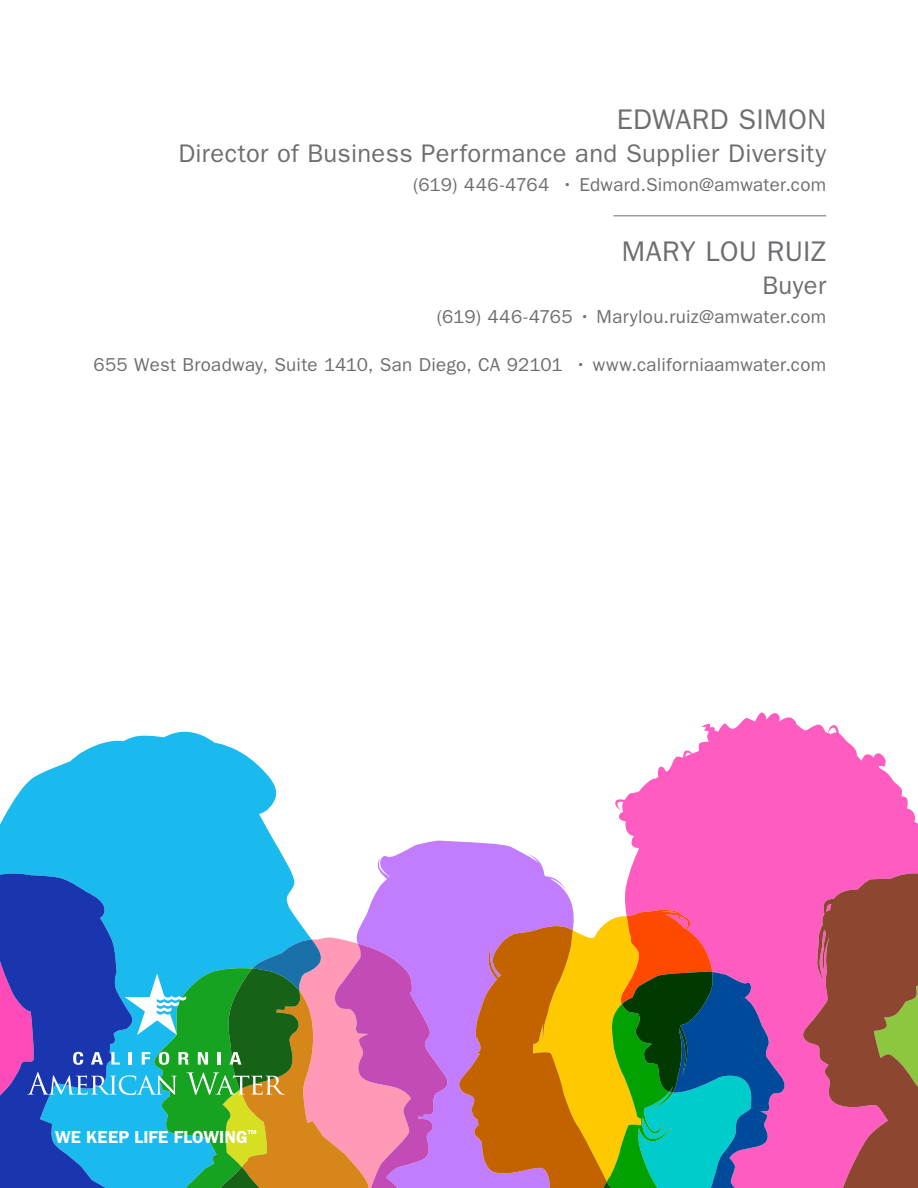
<style>
.page{position:relative;width:918px;height:1188px;background:#fff}
.page>*{position:absolute;margin:0;border:0;box-sizing:border-box;transform-origin:0 0}
.t1{font:28.5px "ITC Franklin Gothic Std";letter-spacing:.01em;color:#6d6e71}
.t2{font:25.5px "ITC Franklin Gothic Std";letter-spacing:.015em;color:#6d6e71}
.t3{font:18.75px "ITC Franklin Gothic Std";letter-spacing:.015em;color:#6d6e71}
.t4{font:600 17.55px "ITC Franklin Gothic Std";color:#fff}
</style>
<div class="page">
<svg style="left:0;top:732px;width:292px;height:142px;fill:#1abaee"></svg>
<svg style="left:615px;top:712px;width:303px;height:476px;fill:#ff5cc2"></svg>
<svg style="left:803px;top:873px;width:115px;height:315px;background:#ae555b"></svg>
<svg style="left:377px;top:841px;width:243px;height:347px;fill:#c27dff"></svg>
<svg style="left:458px;top:910px;width:328px;height:278px;background:#997e5a"></svg>
<hr style="left:613px;top:215px;width:213px;height:1px;background:#6d6e71">
<svg style="left:0;top:874px;width:449px;height:314px;background:#6c87ad"></svg>
<h1 class="t1" style="left:617px;top:103px;width:211px">EDWARD SIMON</h1>
<h2 class="t2" style="left:178px;top:139px;width:649px">Director of Business Performance and Supplier Diversity</h2>
<p class="t3" style="left:413px;top:173px;width:414px">(619) 446-4764 • Edward.Simon@amwater.com</p>
<h1 class="t1" style="left:622px;top:235px;width:206px">MARY LOU RUIZ</h1>
<h2 class="t2" style="left:762px;top:271px;width:65px">Buyer</h2>
<p class="t3" style="left:437px;top:305px;width:391px">(619) 446-4765 • Marylou.ruiz@amwater.com</p>
<p class="t3" style="left:94px;top:353px;width:734px">655 West Broadway, Suite 1410, San Diego, CA 92101 • www.californiaamwater.com</p>
<p class="t4" style="left:55px;top:1127px;width:203px">WE KEEP LIFE FLOWING<sup>™</sup></p>
</div>
